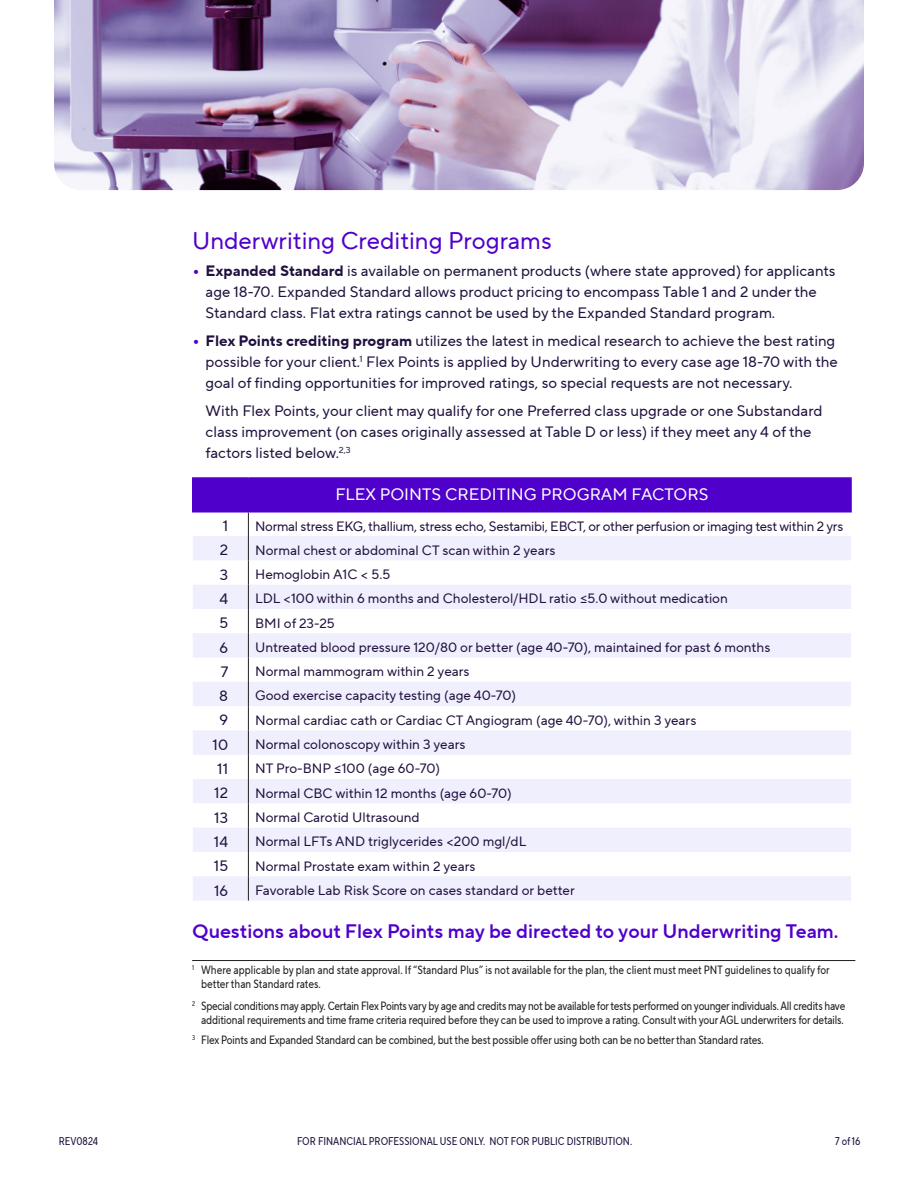
<style>
.page{position:relative;width:918px;height:1188px;background:#fff}
.page>*{position:absolute;margin:0;border:0;box-sizing:border-box;transform-origin:0 0}
.t1{font:24px "TT Norms Pro";color:#4f00ca}
.t2{font:19.5px "TT Norms Pro Dm Bd";color:#4f00ca}
.t3{font:16.5px "TT Norms Pro";color:#fff}
.t4{font:15px/21px "TT Norms Pro";color:#20113e}
.t5{font:13.5px "TT Norms Pro";color:#20113e}
.t6{font:13.5px "TT Norms Pro";letter-spacing:-.02em;color:#20113e}
.t7{font:12px/13.5px "TT Norms Pro Cond";letter-spacing:-.01em;color:#231f20}
.t8{font:11.25px "TT Norms Pro Cond";color:#20113e}
.t9{font:8.7px "TT Norms Pro";color:#20113e}
.s1{font-weight:700;font-size:16.5px;color:#4f00ca}
.s2{font-weight:700}
</style>
<div class="page">
<img style="left:54px;top:0;width:810px;height:190px">
<hr style="left:192px;top:960px;width:663px;height:1px;background:#231f20">
<div style="left:193px;top:478px;width:658px;height:34px;background:#4f00ca"></div>
<svg style="left:193px;top:536px;width:658px;height:365px;fill:#efeffd"></svg>
<svg style="left:248px;top:513px;width:1px;height:388px"></svg>
<hr style="left:192px;top:479px;width:2px;height:32px;background:#4f00ca">
<hr style="left:192px;top:477px;width:56px;height:2px;background:#4f00ca">
<hr style="left:248px;top:477px;width:604px;height:2px;background:#4f00ca">
<hr style="left:192px;top:511px;width:56px;height:2px;background:#4f00ca">
<hr style="left:850px;top:479px;width:2px;height:32px;background:#4f00ca">
<hr style="left:248px;top:511px;width:604px;height:2px;background:#4f00ca">
<h2 class="t1" style="left:192px;top:223px;width:361px">Underwriting Crediting Programs</h2>
<p class="t4" style="left:206px;top:260px;width:632px;text-indent:-14px"><span class="s1">•</span> <span class="s2">Expanded Standard</span> is available on permanent products (where state approved) for applicants age 18-70. Expanded Standard allows product pricing to encompass Table 1 and 2 under the<br>Standard class. Flat extra ratings cannot be used by the Expanded Standard program.</p>
<p class="t4" style="left:192px;top:330px;width:647px;text-align:right"><span class="s1">•</span> <span class="s2">Flex Points crediting program</span> utilizes the latest in medical research to achieve the best rating possible for your client.<sup>1</sup> Flex Points is applied by Underwriting to every case age 18-70 with the</p>
<p class="t4" style="left:206px;top:369px;width:618px;line-height:27.8px">goal of finding opportunities for improved ratings, so special requests are not necessary.<br>With Flex Points, your client may qualify for one Preferred class upgrade or one Substandard</p>
<p class="t4" style="left:206px;top:421px;width:607px">class improvement (on cases originally assessed at Table D or less) if they meet any 4 of the factors listed below.<sup>2</sup></p>
<p class="t9" style="left:344px;top:443px;width:8px">,3</p>
<h3 class="t3" style="left:335px;top:482px;width:375px">FLEX POINTS CREDITING PROGRAM FACTORS</h3>
<p class="t4" style="left:223px;top:516px;width:7px">1</p>
<p class="t6" style="left:255px;top:516px;width:590px">Normal stress EKG, thallium, stress echo, Sestamibi, EBCT, or other perfusion or imaging test within 2 yrs</p>
<p class="t4" style="left:220px;top:540px;width:10px">2</p>
<p class="t5" style="left:255px;top:540px;width:302px">Normal chest or abdominal CT scan within 2 years</p>
<p class="t4" style="left:220px;top:564px;width:10px">3</p>
<p class="t5" style="left:255px;top:564px;width:137px">Hemoglobin A1C &lt; 5.5</p>
<p class="t4" style="left:219px;top:588px;width:10px">4</p>
<p class="t5" style="left:255px;top:589px;width:474px">LDL &lt;100 within 6 months and Cholesterol/HDL ratio ≤5.0 without medication</p>
<p class="t4" style="left:219px;top:612px;width:10px">5</p>
<p class="t5" style="left:255px;top:613px;width:81px">BMI of 23-25</p>
<p class="t4" style="left:220px;top:637px;width:10px">6</p>
<p class="t5" style="left:255px;top:637px;width:517px">Untreated blood pressure 120/80 or better (age 40-70), maintained for past 6 months</p>
<p class="t4" style="left:221px;top:661px;width:9px">7</p>
<p class="t5" style="left:255px;top:662px;width:216px">Normal mammogram within 2 years</p>
<p class="t4" style="left:219px;top:685px;width:10px">8</p>
<p class="t5" style="left:255px;top:686px;width:262px">Good exercise capacity testing (age 40-70)</p>
<p class="t4" style="left:220px;top:710px;width:10px">9</p>
<p class="t5" style="left:255px;top:710px;width:443px">Normal cardiac cath or Cardiac CT Angiogram (age 40-70), within 3 years</p>
<p class="t4" style="left:213px;top:734px;width:17px">10</p>
<p class="t5" style="left:255px;top:735px;width:212px">Normal colonoscopy within 3 years</p>
<p class="t4" style="left:217px;top:758px;width:12px">11</p>
<p class="t5" style="left:255px;top:759px;width:186px">NT Pro-BNP ≤100 (age 60-70)</p>
<p class="t4" style="left:214px;top:783px;width:15px">12</p>
<p class="t5" style="left:255px;top:783px;width:258px">Normal CBC within 12 months (age 60-70)</p>
<p class="t4" style="left:214px;top:807px;width:15px">13</p>
<p class="t5" style="left:255px;top:807px;width:166px">Normal Carotid Ultrasound</p>
<p class="t4" style="left:214px;top:831px;width:16px">14</p>
<p class="t5" style="left:255px;top:832px;width:273px">Normal LFTs AND triglycerides &lt;200 mgl/dL</p>
<p class="t4" style="left:214px;top:855px;width:16px">15</p>
<p class="t5" style="left:255px;top:856px;width:222px">Normal Prostate exam within 2 years</p>
<p class="t4" style="left:214px;top:880px;width:16px">16</p>
<p class="t5" style="left:255px;top:880px;width:321px">Favorable Lab Risk Score on cases standard or better</p>
<p class="t2" style="left:192px;top:917px;width:648px">Questions about Flex Points may be directed to your Underwriting Team.</p>
<p class="t7" style="left:201px;top:963px;width:630px;text-indent:-9px"><sup>1</sup> Where applicable by plan and state approval. If “Standard Plus” is not available for the plan, the client must meet PNT guidelines to qualify for better than Standard rates.</p>
<p class="t7" style="left:192px;top:999px;width:655px;text-align:right"><sup>2</sup> Special conditions may apply. Certain Flex Points vary by age and credits may not be available for tests performed on younger individuals. All credits have additional requirements and time frame criteria required before they can be used to improve a rating. Consult with your AGL underwriters for details.</p>
<p class="t7" style="left:192px;top:1033px;width:573px"><sup>3</sup> Flex Points and Expanded Standard can be combined, but the best possible offer using both can be no better than Standard rates.</p>
<p class="t8" style="left:59px;top:1133px;width:41px">REV0824</p>
<p class="t8" style="left:297px;top:1133px;width:337px">FOR FINANCIAL PROFESSIONAL USE ONLY. NOT FOR PUBLIC DISTRIBUTION.</p>
<p class="t8" style="left:835px;top:1133px;width:27px">7 of 16</p>
</div>
